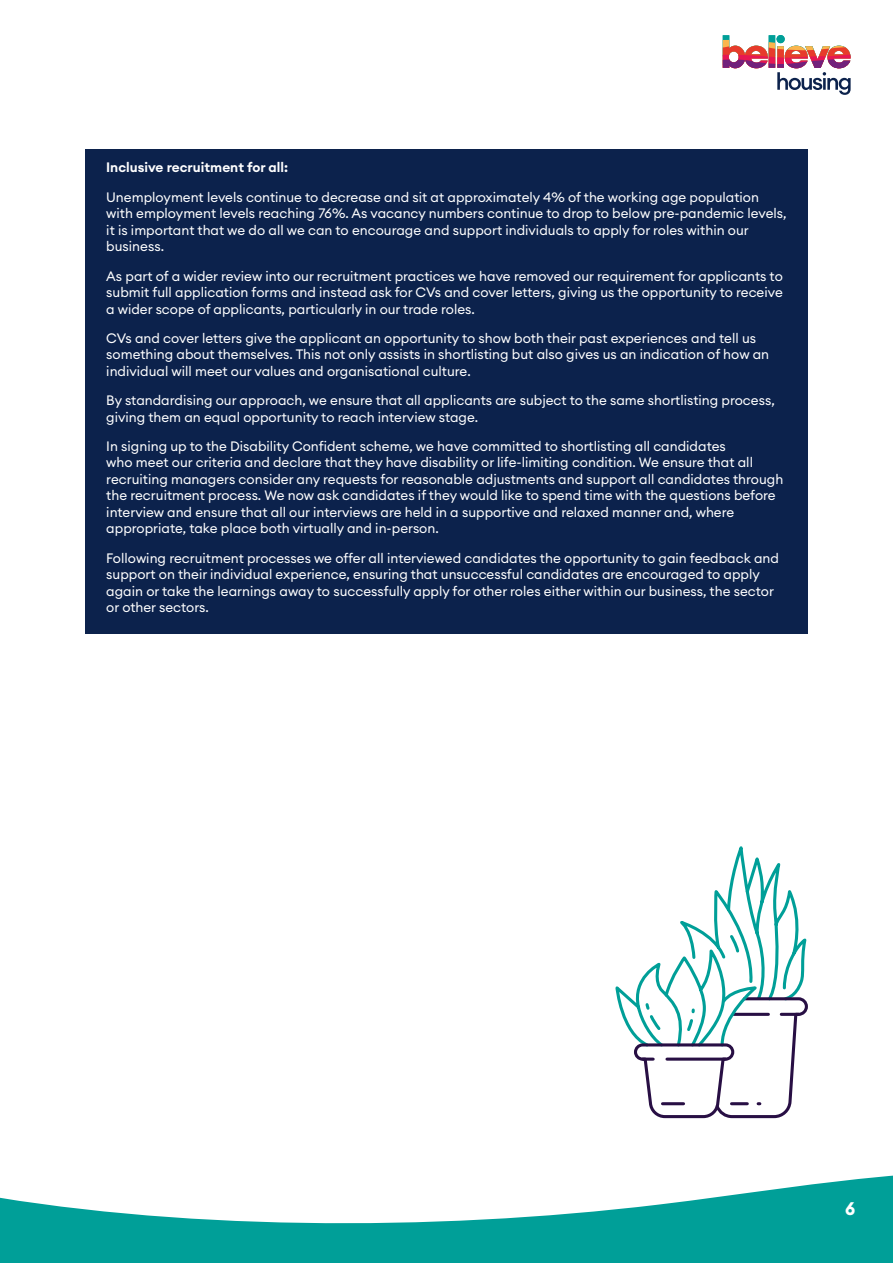
<style>
.page{position:relative;width:893px;height:1263px;background:#fff}
.page>*{position:absolute;margin:0;border:0;box-sizing:border-box;transform-origin:0 0}
.t1{font:700 18px "Euclid Circular A";color:#fff}
.body{font:13.5px/16.5px "Euclid Circular A";color:#fff}
.body-2{font:600 13.5px "Euclid Circular A";color:#fff}
</style>
<div class="page">
<svg style="left:723px;top:35px;width:128px;height:60px"></svg>
<svg style="left:0;top:1175px;width:893px;height:88px;fill:#009f98"></svg>
<div style="left:85px;top:149px;width:723px;height:485px;background:#0c224c"></div>
<svg style="left:615px;top:847px;width:193px;height:272px"></svg>
<p class="body-2" style="left:106px;top:159px;width:183px">Inclusive recruitment for all:</p>
<p class="body" style="left:106px;top:189px;width:682px">Unemployment levels continue to decrease and sit at approximately 4% of the working age population with employment levels reaching 76%. As vacancy numbers continue to drop to below pre-pandemic levels, it is important that we do all we can to encourage and support individuals to apply for roles within our business.</p>
<p class="body" style="left:106px;top:267px;width:678px;text-align:justify">As part of a wider review into our recruitment practices we have removed our requirement for applicants to submit full application forms and instead ask for CVs and cover letters, giving us the opportunity to receive a wider scope of applicants, particularly in our trade roles.</p>
<p class="body" style="left:106px;top:330px;width:664px">CVs and cover letters give the applicant an opportunity to show both their past experiences and tell us something about themselves. This not only assists in shortlisting but also gives us an indication of how an individual will meet our values and organisational culture.</p>
<p class="body" style="left:106px;top:392px;width:670px">By standardising our approach, we ensure that all applicants are subject to the same shortlisting process, giving them an equal opportunity to reach interview stage.</p>
<p class="body" style="left:106px;top:438px;width:679px">In signing up to the Disability Confident scheme, we have committed to shortlisting all candidates<br>who meet our criteria and declare that they have disability or life-limiting condition. We ensure that all recruiting managers consider any requests for reasonable adjustments and support all candidates through the recruitment process. We now ask candidates if they would like to spend time with the questions before interview and ensure that all our interviews are held in a supportive and relaxed manner and, where appropriate, take place both virtually and in-person.</p>
<p class="body" style="left:106px;top:549px;width:674px">Following recruitment processes we offer all interviewed candidates the opportunity to gain feedback and support on their individual experience, ensuring that unsuccessful candidates are encouraged to apply again or take the learnings away to successfully apply for other roles either within our business, the sector or other sectors.</p>
<h1 class="t1" style="left:845px;top:1197px;width:12px">6</h1>
</div>
